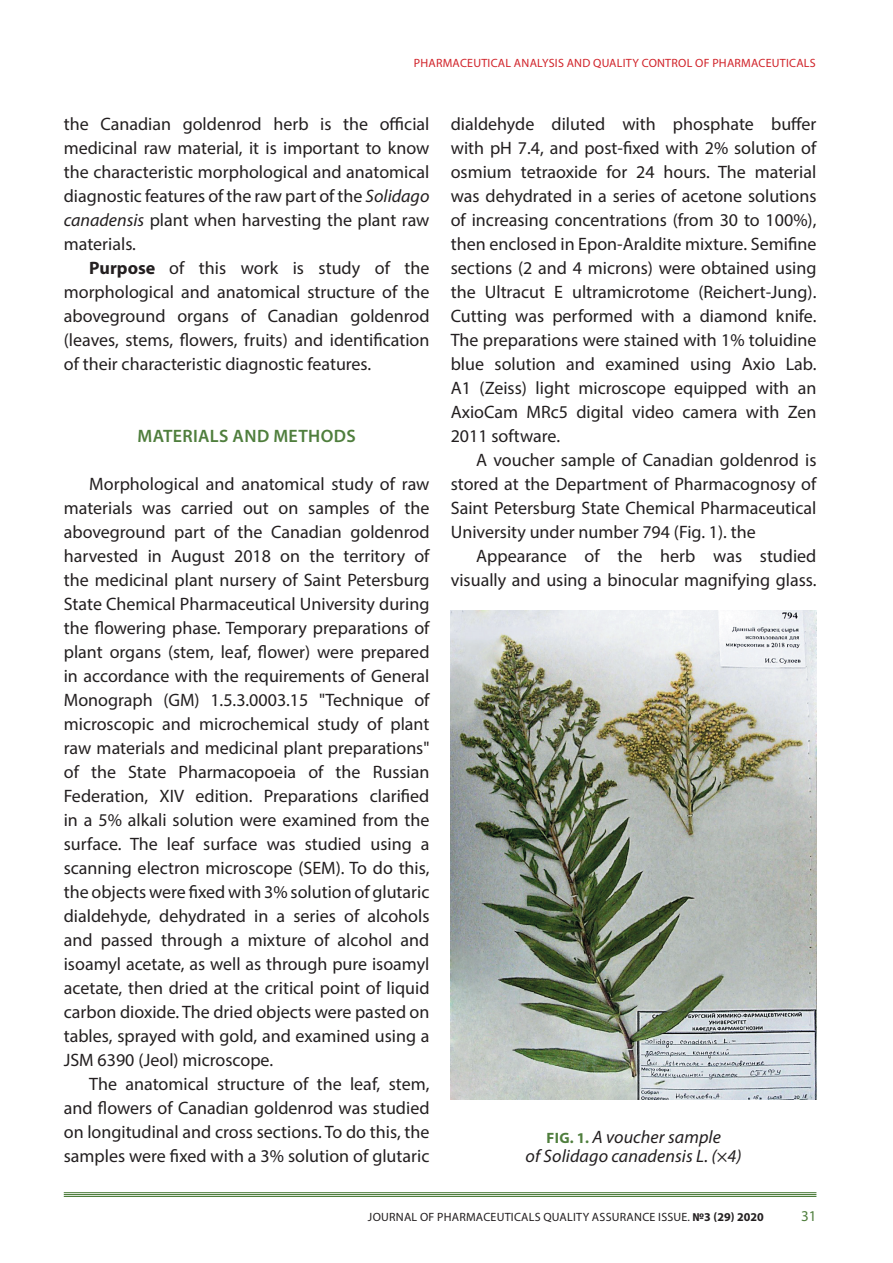
<style>
.page{position:relative;width:893px;height:1263px;background:#fff}
.page>*{position:absolute;margin:0;border:0;box-sizing:border-box;transform-origin:0 0}
.text{font:18px/24px "Myriad Pro";color:#231f20;text-align:justify}
.ris-podp{font:italic 18px/19.5px "Myriad Pro";letter-spacing:.005em;color:#231f20;text-align:center}
.podzag{font:600 18px "Myriad Pro";letter-spacing:.02em;color:#4f7e3d}
.text-2{font:15px "Myriad Pro";color:#4f7e3d}
.t1{font:12px "Myriad Pro";letter-spacing:.02em;color:#231f20}
.t2{font:12px "Myriad Pro";letter-spacing:.02em;color:#d1232a}
.s1{font-style:italic}
.s2{font-weight:700}
.s3{font-weight:700;font-style:normal;font-size:15px;color:#4f7e3d}
.s4{font-style:normal}
</style>
<div class="page">
<hr style="left:64px;top:1192px;width:752px;height:1px;background:#4f7e3d">
<hr style="left:64px;top:1194px;width:752px;height:1px;background:#4f7e3d">
<hr style="left:64px;top:1196px;width:752px;height:1px;background:#4f7e3d">
<img style="left:451px;top:610px;width:365px;height:490px">
<p class="t2" style="left:414px;top:56px;width:403px">PHARMACEUTICAL ANALYSIS AND QUALITY CONTROL OF PHARMACEUTICALS</p>
<p class="text" style="left:64px;top:112px;width:367px">the Canadian goldenrod herb is the official medicinal raw material, it is important to know the characteristic morphological and anatomical diagnostic features of the raw part of the <span class="s1">Solidago canadensis</span> plant when harvesting the plant raw materials.</p>
<p class="text" style="left:64px;top:256px;width:367px;text-indent:26px"><span class="s2">Purpose</span> of this work is study of the morphological and anatomical structure of the aboveground organs of Canadian goldenrod (leaves, stems, flowers, fruits) and identification of their characteristic diagnostic features.</p>
<p class="podzag" style="left:138px;top:426px;width:220px">MATERIALS AND METHODS</p>
<p class="text" style="left:64px;top:472px;width:367px;text-indent:26px">Morphological and anatomical study of raw materials was carried out on samples of the aboveground part of the Сanadian goldenrod harvested in August 2018 on the territory of the medicinal plant nursery of Saint Petersburg State Chemical Pharmaceutical University during the flowering phase. Temporary preparations of plant organs (stem, leaf, flower) were prepared in accordance with the requirements of General Monograph (GM) 1.5.3.0003.15 "Technique of microscopic and microchemical study of plant raw materials and medicinal plant preparations" of the State Pharmacopoeia of the Russian Federation, XIV edition. Preparations clarified in a 5% alkali solution were examined from the surface. The leaf surface was studied using a scanning electron microscope (SEM). To do this, the objects were fixed with 3% solution of glutaric dialdehyde, dehydrated in a series of alcohols and passed through a mixture of alcohol and isoamyl acetate, as well as through pure isoamyl acetate, then dried at the critical point of liquid carbon dioxide. The dried objects were pasted on tables, sprayed with gold, and examined using a JSM 6390 (Jeol) microscope.</p>
<p class="text" style="left:64px;top:1072px;width:367px;text-indent:26px">The anatomical structure of the leaf, stem, and flowers of Сanadian goldenrod was studied on longitudinal and cross sections. To do this, the samples were fixed with a 3% solution of glutaric</p>
<p class="text" style="left:451px;top:112px;width:367px">dialdehyde diluted with phosphate buffer with pH 7.4, and post-fixed with 2% solution of osmium tetraoxide for 24 hours. The material was dehydrated in a series of acetone solutions of increasing concentrations (from 30 to 100%), then enclosed in Epon-Araldite mixture. Semifine sections (2 and 4 microns) were obtained using the Ultracut E ultramicrotome (Reichert-Jung).<br>Cutting was performed with a diamond knife.<br>The preparations were stained with 1% toluidine blue solution and examined using Axio Lab.<br>A1 (Zeiss) light microscope equipped with an AxioCam MRc5 digital video camera with Zen 2011 software.</p>
<p class="text" style="left:451px;top:448px;width:367px;text-indent:26px">A voucher sample of Canadian goldenrod is stored at the Department of Pharmacognosy of Saint Petersburg State Chemical Pharmaceutical University under number 794 (Fig. 1). the</p>
<p class="text" style="left:451px;top:544px;width:367px;text-align:right">Appearance of the herb was studied visually and using a binocular magnifying glass.</p>
<p class="ris-podp" style="left:525px;top:1127px;width:218px"><span class="s3">FIG. 1.</span> A voucher sample<br>of Solidago canadensis L. (<span class="s4">×</span>4)</p>
<p class="t1" style="left:368px;top:1209px;width:397px">JOURNAL OF PHARMACEUTICALS QUALITY ASSURANCE ISSUE. <span class="s2">№3 (29) 2020</span></p>
<p class="text-2" style="left:801px;top:1207px;width:17px">31</p>
</div>
